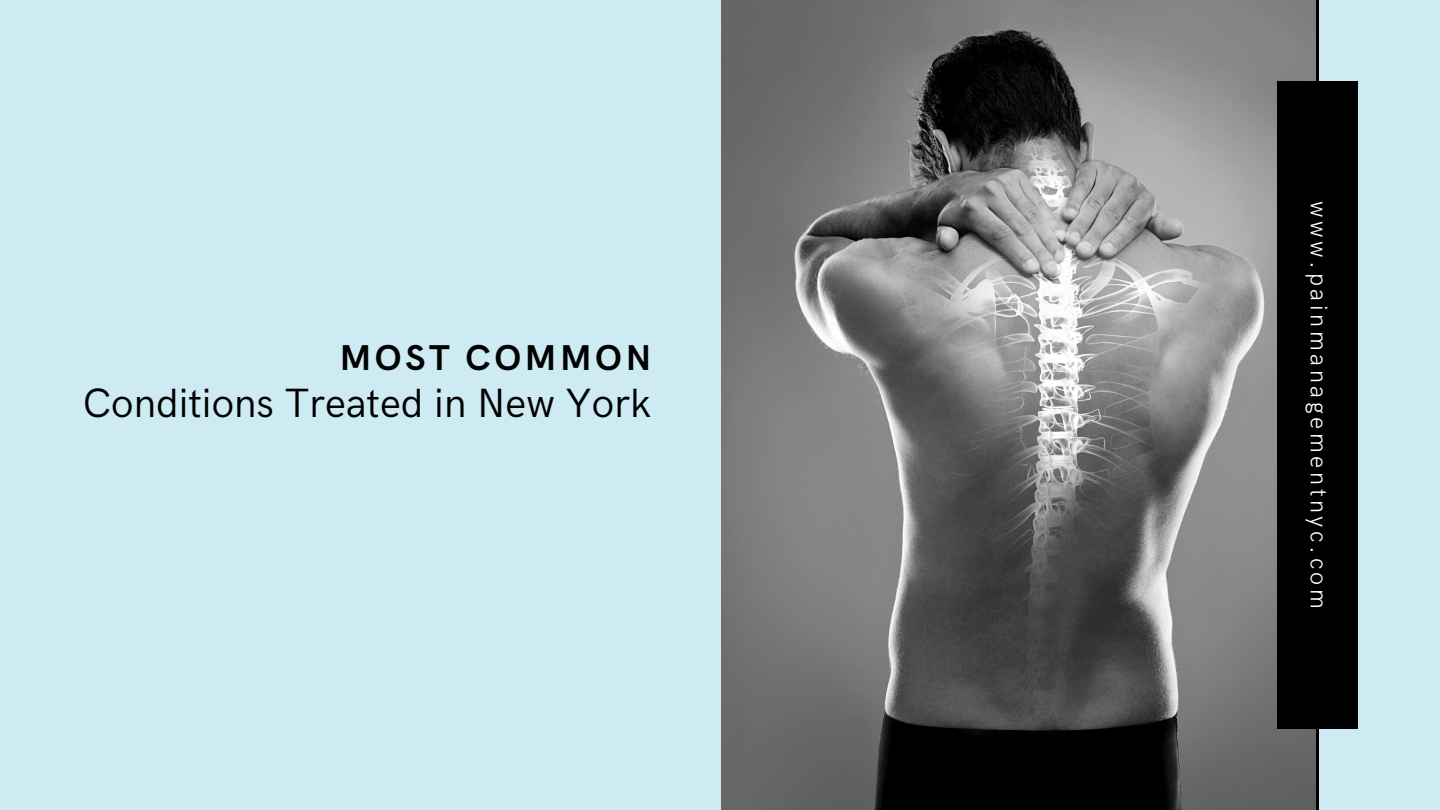
<style>
.page{position:relative;width:1440px;height:810px;background:#ceeaf3}
.page>*{position:absolute;margin:0;border:0;box-sizing:border-box;transform-origin:0 0}
.t1{font:41px "HK Grotesk";color:#000}
.t2{font:700 36px "HK Grotesk";letter-spacing:.1em;color:#000}
.t3{font:300 24px "HK Grotesk";letter-spacing:.15em;color:#fff}
</style>
<div class="page">
<img style="left:721px;top:0;width:595px;height:810px">
<hr style="left:1316px;top:0;width:3px;height:810px;background:#000">
<div style="left:1278px;top:81px;width:80px;height:648px;background:#000"></div>
<p class="t2" style="left:340px;top:337px;width:313px">MOST COMMON</p>
<p class="t1" style="left:83px;top:380px;width:570px">Conditions Treated in New York</p>
<p class="t3" style="left:1332px;top:201px;width:409px;rotate:90deg">www.painmanagementnyc.com</p>
</div>
